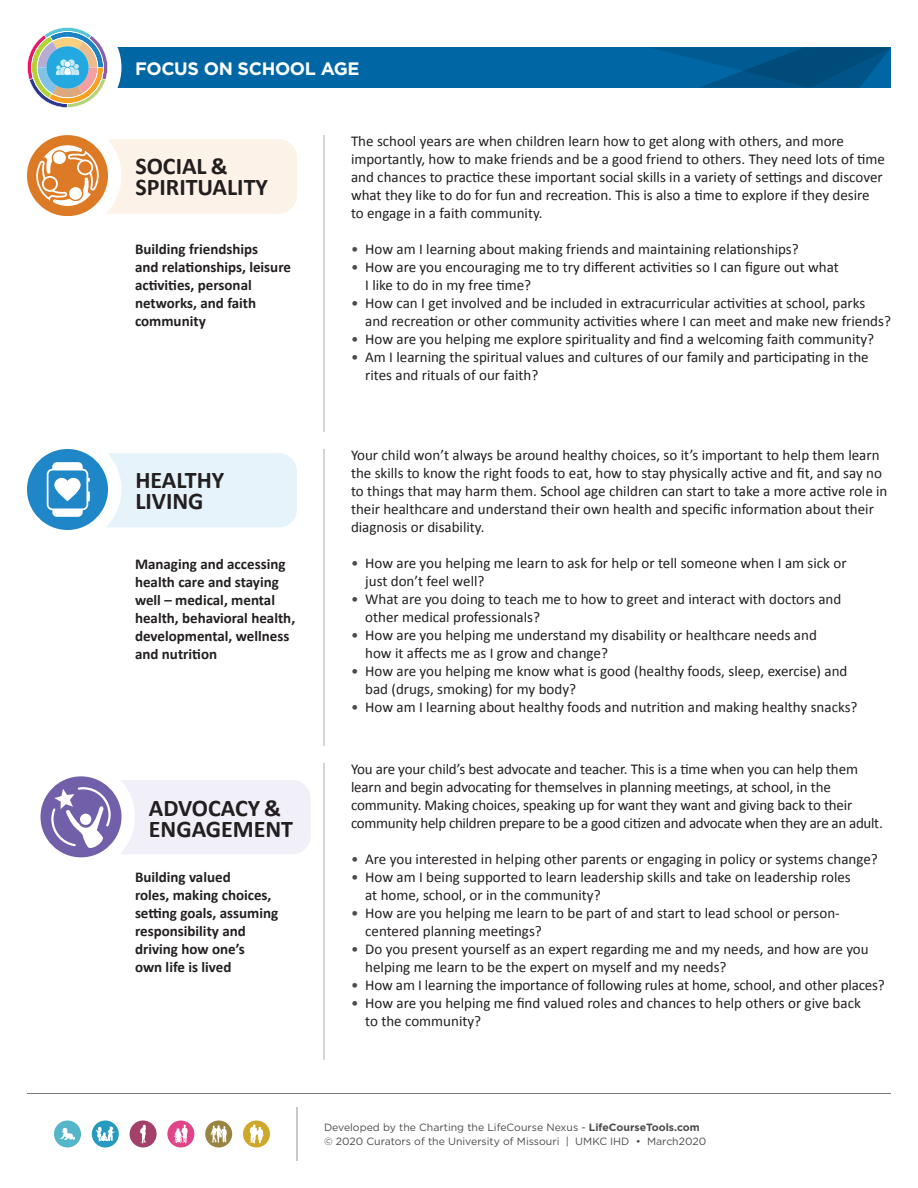
<style>
.page{position:relative;width:918px;height:1188px;background:#fff}
.page>*{position:absolute;margin:0;border:0;box-sizing:border-box;transform-origin:0 0}
.t1{font:700 24px/21px "Calibri";color:#231f20}
.t2{font:700 18px "Gotham";letter-spacing:-.02em;color:#fff}
.t3{font:15px/18px "Calibri";color:#231f20}
.t4{font:700 15px/18px "Calibri";color:#231f20}
.t5{font:10.5px/13.5px "Gotham";color:#4b4c4d}
.s1{color:#4b4c4d}
.s2{font-weight:700}
</style>
<div class="page">
<div style="left:54px;top:1120px;width:27px;height:28px;background:#55b5c9;border-radius:50%"></div>
<svg style="left:60px;top:1128px;width:15px;height:12px"></svg>
<div style="left:130px;top:1120px;width:27px;height:28px;background:#a3416a;border-radius:50%"></div>
<svg style="left:140px;top:1125px;width:6px;height:18px"></svg>
<div style="left:205px;top:1120px;width:27px;height:28px;background:#9a8442;border-radius:50%"></div>
<svg style="left:211px;top:1125px;width:16px;height:18px"></svg>
<div style="left:92px;top:1120px;width:27px;height:28px;background:#269abf;border-radius:50%"></div>
<svg style="left:96px;top:1126px;width:19px;height:15px"></svg>
<div style="left:167px;top:1120px;width:27px;height:28px;background:#e04589;border-radius:50%"></div>
<svg style="left:174px;top:1125px;width:14px;height:19px"></svg>
<div style="left:243px;top:1120px;width:27px;height:28px;background:#cda82b;border-radius:50%"></div>
<svg style="left:250px;top:1125px;width:13px;height:18px"></svg>
<hr style="left:297px;top:1107px;width:1px;height:54px;background:#939598">
<hr style="left:27px;top:1093px;width:864px;height:1px;background:#76787b">
<div style="left:41px;top:47px;width:850px;height:41px;background:#0066a4"></div>
<div style="left:14px;top:14px;width:108px;height:108px;background:#fff;border-radius:50%"></div>
<svg style="left:651px;top:47px;width:240px;height:41px"></svg>
<svg style="left:27px;top:27px;width:81px;height:81px"></svg>
<div style="left:106px;top:453px;width:191px;height:74px;background:#e6f3fa"></div>
<div style="left:27px;top:449px;width:81px;height:81px;background:#1f86c8;border-radius:50%"></div>
<div style="left:52px;top:462px;width:31px;height:55px;background:#fff;border-radius:5px"></div>
<div style="left:48px;top:470px;width:39px;height:39px;background:#1f86c8;border-radius:5px"></div>
<div style="left:47px;top:469px;width:41px;height:41px;border:2px solid #fff;border-radius:5px"></div>
<svg style="left:54px;top:478px;width:36px;height:23px"></svg>
<div style="left:27px;top:135px;width:81px;height:81px;background:#dd7a26;border-radius:50%"></div>
<svg style="left:34px;top:139px;width:263px;height:75px"></svg>
<div style="left:78px;top:160px;width:14px;height:14px;background:#dd7a26;border-radius:50%"></div>
<div style="left:77px;top:160px;width:16px;height:15px;border:2px solid #fff;border-radius:50%"></div>
<div style="left:40px;top:780px;width:270px;height:74px;background:#f1eff8;border-radius:18px"></div>
<div style="left:27px;top:763px;width:108px;height:108px;background:#fff;border-radius:50%"></div>
<div style="left:40px;top:776px;width:82px;height:81px;background:#715fa9;border-radius:50%"></div>
<svg style="left:50px;top:786px;width:62px;height:63px"></svg>
<hr style="left:323px;top:135px;width:2px;height:297px;background:#c7c8ca">
<hr style="left:323px;top:449px;width:2px;height:297px;background:#c7c8ca">
<hr style="left:323px;top:763px;width:2px;height:297px;background:#c7c8ca">
<p class="t2" style="left:135px;top:56px;width:226px">FOCUS ON SCHOOL AGE</p>
<p class="t1" style="left:135px;top:155px;width:134px">SOCIAL &amp;<br>SPIRITUALITY</p>
<p class="t4" style="left:135px;top:240px;width:158px">Building friendships<br>and relationships, leisure activities, personal networks, and faith community</p>
<p class="t1" style="left:135px;top:469px;width:90px">HEALTHY</p>
<p class="t1" style="left:135px;top:490px;width:70px">LIVING</p>
<p class="t4" style="left:135px;top:554px;width:162px">Managing and accessing health care and staying well – medical, mental health, behavioral health, developmental, wellness and nutrition</p>
<p class="t1" style="left:149px;top:796px;width:146px">ADVOCACY &amp;<br>ENGAGEMENT</p>
<p class="t4" style="left:135px;top:868px;width:145px">Building valued<br>roles, making choices, setting goals, assuming responsibility and driving how one’s<br>own life is lived</p>
<p class="t3" style="left:351px;top:132px;width:535px">The school years are when children learn how to get along with others, and more importantly, how to make friends and be a good friend to others. They need lots of time and chances to practice these important social skills in a variety of settings and discover what they like to do for fun and recreation. This is also a time to explore if they desire to engage in a faith community.</p>
<p class="t3" style="left:351px;top:240px;width:449px"><span class="s1">•</span> How am I learning about making friends and maintaining relationships?</p>
<p class="t3" style="left:365px;top:258px;width:475px;text-indent:-14px"><span class="s1">•</span> How are you encouraging me to try different activities so I can figure out what<br>I like to do in my free time?</p>
<p class="t3" style="left:365px;top:294px;width:527px;text-indent:-14px"><span class="s1">•</span> How can I get involved and be included in extracurricular activities at school, parks and recreation or other community activities where I can meet and make new friends?</p>
<p class="t3" style="left:351px;top:330px;width:525px"><span class="s1">•</span> How are you helping me explore spirituality and find a welcoming faith community?</p>
<p class="t3" style="left:365px;top:348px;width:505px;text-indent:-14px"><span class="s1">•</span> Am I learning the spiritual values and cultures of our family and participating in the rites and rituals of our faith?</p>
<p class="t3" style="left:351px;top:446px;width:538px">Your child won’t always be around healthy choices, so it’s important to help them learn the skills to know the right foods to eat, how to stay physically active and fit, and say no to things that may harm them. School age children can start to take a more active role in their healthcare and understand their own health and specific information about their diagnosis or disability.</p>
<p class="t3" style="left:365px;top:554px;width:483px;text-indent:-14px"><span class="s1">•</span> How are you helping me learn to ask for help or tell someone when I am sick or just don’t feel well?</p>
<p class="t3" style="left:365px;top:590px;width:478px;text-indent:-14px"><span class="s1">•</span> What are you doing to teach me to how to greet and interact with doctors and other medical professionals?</p>
<p class="t3" style="left:365px;top:626px;width:453px;text-indent:-14px"><span class="s1">•</span> How are you helping me understand my disability or healthcare needs and how it affects me as I grow and change?</p>
<p class="t3" style="left:365px;top:662px;width:484px;text-indent:-14px"><span class="s1">•</span> How are you helping me know what is good (healthy foods, sleep, exercise) and bad (drugs, smoking) for my body?</p>
<p class="t3" style="left:351px;top:698px;width:508px"><span class="s1">•</span> How am I learning about healthy foods and nutrition and making healthy snacks?</p>
<p class="t3" style="left:351px;top:760px;width:533px">You are your child’s best advocate and teacher. This is a time when you can help them learn and begin advocating for themselves in planning meetings, at school, in the community. Making choices, speaking up for want they want and giving back to their community help children prepare to be a good citizen and advocate when they are an adult.</p>
<p class="t3" style="left:351px;top:850px;width:528px"><span class="s1">•</span> Are you interested in helping other parents or engaging in policy or systems change?</p>
<p class="t3" style="left:365px;top:868px;width:487px;text-indent:-14px"><span class="s1">•</span> How am I being supported to learn leadership skills and take on leadership roles at home, school, or in the community?</p>
<p class="t3" style="left:365px;top:904px;width:476px;text-indent:-14px"><span class="s1">•</span> How are you helping me learn to be part of and start to lead school or person&shy;centered planning meetings?</p>
<p class="t3" style="left:365px;top:940px;width:505px;text-indent:-14px"><span class="s1">•</span> Do you present yourself as an expert regarding me and my needs, and how are you helping me learn to be the expert on myself and my needs?</p>
<p class="t3" style="left:351px;top:976px;width:535px"><span class="s1">•</span> How am I learning the importance of following rules at home, school, and other places?</p>
<p class="t3" style="left:365px;top:994px;width:497px;text-indent:-14px"><span class="s1">•</span> How are you helping me find valued roles and chances to help others or give back to the community?</p>
<p class="t5" style="left:324px;top:1121px;width:384px">Developed by the Charting the LifeCourse Nexus - <span class="s2">LifeCourseTools.com </span>© 2020 Curators of the University of Missouri | UMKC IHD • March2020</p>
</div>
